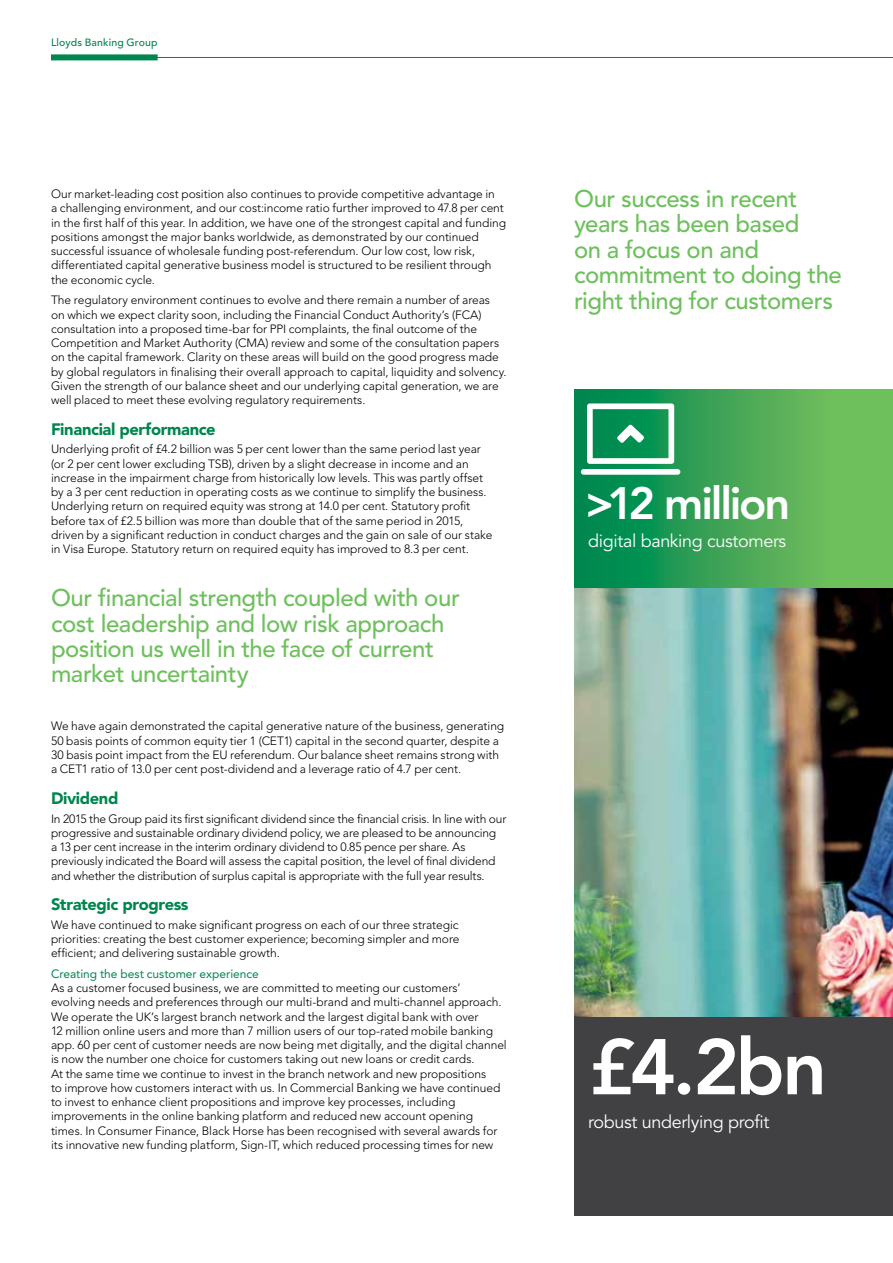
<style>
.page{position:relative;width:893px;height:1263px;background:#fff}
.page>*{position:absolute;margin:0;border:0;box-sizing:border-box;transform-origin:0 0}
.t1{font:800 78px "Avenir LT Std";color:#fff}
.t2{font:800 45px "Avenir LT Std";letter-spacing:-.05em;color:#fff}
.t3{font:500 24px/25.5px "Avenir LT Std";letter-spacing:-.02em;color:#6ec05d}
.t4{font:18px "Avenir LT Std";letter-spacing:-.02em;color:#fff}
.t5{font:900 16.5px "Avenir LT Std";letter-spacing:-.025em;color:#00864f}
.t6{font:300 12px/14.2px "Avenir LT Std";letter-spacing:-.005em;color:#000}
.t7{font:12px "Avenir LT Std";letter-spacing:-.005em;color:#00864f}
.t8{font:500 10.5px "Avenir LT Std";letter-spacing:.015em;color:#00864f}
</style>
<div class="page">
<div style="left:574px;top:1016px;width:319px;height:200px;background:#414042"></div>
<svg style="left:574px;top:389px;width:319px;height:200px;background:#42a757"></svg>
<img style="left:574px;top:589px;width:319px;height:427px">
<hr style="left:51px;top:57px;width:842px;height:1px;background:#00864f">
<div style="left:51px;top:54px;width:107px;height:6px;background:#00864f"></div>
<div style="left:581px;top:469px;width:99px;height:6px;background:#fff;border-radius:3px"></div>
<svg style="left:587px;top:403px;width:87px;height:61px"></svg>
<p class="t8" style="left:51px;top:37px;width:108px">Lloyds Banking Group</p>
<p class="t6" style="left:51px;top:187px;width:457px">Our market-leading cost position also continues to provide competitive advantage in<br>a challenging environment, and our cost:income ratio further improved to 47.8 per cent in the first half of this year. In addition, we have one of the strongest capital and funding positions amongst the major banks worldwide, as demonstrated by our continued successful issuance of wholesale funding post-referendum. Our low cost, low risk, differentiated capital generative business model is structured to be resilient through the economic cycle.</p>
<p class="t6" style="left:51px;top:293px;width:457px">The regulatory environment continues to evolve and there remain a number of areas on which we expect clarity soon, including the Financial Conduct Authority’s (FCA) consultation into a proposed time-bar for PPI complaints, the final outcome of the Competition and Market Authority (CMA) review and some of the consultation papers on the capital framework. Clarity on these areas will build on the good progress made by global regulators in finalising their overall approach to capital, liquidity and solvency.<br>Given the strength of our balance sheet and our underlying capital generation, we are well placed to meet these evolving regulatory requirements.</p>
<h3 class="t5" style="left:51px;top:419px;width:166px">Financial performance</h3>
<p class="t6" style="left:51px;top:442px;width:443px">Underlying profit of £4.2 billion was 5 per cent lower than the same period last year (or 2 per cent lower excluding TSB), driven by a slight decrease in income and an increase in the impairment charge from historically low levels. This was partly offset by a 3 per cent reduction in operating costs as we continue to simplify the business.<br>Underlying return on required equity was strong at 14.0 per cent. Statutory profit before tax of £2.5 billion was more than double that of the same period in 2015, driven by a significant reduction in conduct charges and the gain on sale of our stake in Visa Europe. Statutory return on required equity has improved to 8.3 per cent.</p>
<h3 class="t3" style="left:51px;top:585px;width:410px">Our financial strength coupled with our cost leadership and low risk approach position us well in the face of current market uncertainty</h3>
<p class="t6" style="left:51px;top:719px;width:455px">We have again demonstrated the capital generative nature of the business, generating 50 basis points of common equity tier 1 (CET1) capital in the second quarter, despite a 30 basis point impact from the EU referendum. Our balance sheet remains strong with a CET1 ratio of 13.0 per cent post-dividend and a leverage ratio of 4.7 per cent.</p>
<h3 class="t5" style="left:51px;top:788px;width:69px">Dividend</h3>
<p class="t6" style="left:51px;top:811px;width:457px">In 2015 the Group paid its first significant dividend since the financial crisis. In line with our progressive and sustainable ordinary dividend policy, we are pleased to be announcing<br>a 13 per cent increase in the interim ordinary dividend to 0.85 pence per share. As previously indicated the Board will assess the capital position, the level of final dividend and whether the distribution of surplus capital is appropriate with the full year results.</p>
<h3 class="t5" style="left:51px;top:894px;width:139px">Strategic progress</h3>
<p class="t6" style="left:51px;top:917px;width:410px;text-align:justify">We have continued to make significant progress on each of our three strategic priorities: creating the best customer experience; becoming simpler and more efficient; and delivering sustainable growth.</p>
<p class="t7" style="left:51px;top:967px;width:209px">Creating the best customer experience</p>
<p class="t6" style="left:51px;top:981px;width:457px">As a customer focused business, we are committed to meeting our customers’ evolving needs and preferences through our multi-brand and multi-channel approach.<br>We operate the UK’s largest branch network and the largest digital bank with over<br>12 million online users and more than 7 million users of our top-rated mobile banking app. 60 per cent of customer needs are now being met digitally, and the digital channel is now the number one choice for customers taking out new loans or credit cards.<br>At the same time we continue to invest in the branch network and new propositions<br>to improve how customers interact with us. In Commercial Banking we have continued to invest to enhance client propositions and improve key processes, including improvements in the online banking platform and reduced new account opening times. In Consumer Finance, Black Horse has been recognised with several awards for its innovative new funding platform, Sign-IT, which reduced processing times for new</p>
<h3 class="t3" style="left:574px;top:186px;width:269px">Our success in recent years has been based<br>on a focus on and commitment to doing the right thing for customers</h3>
<h2 class="t2" style="left:585px;top:477px;width:207px">&gt;12 million</h2>
<h3 class="t4" style="left:588px;top:530px;width:199px">digital banking customers</h3>
<h1 class="t1" style="left:588px;top:1021px;width:240px">£4.2bn</h1>
<h3 class="t4" style="left:588px;top:1111px;width:182px">robust underlying profit</h3>
</div>
